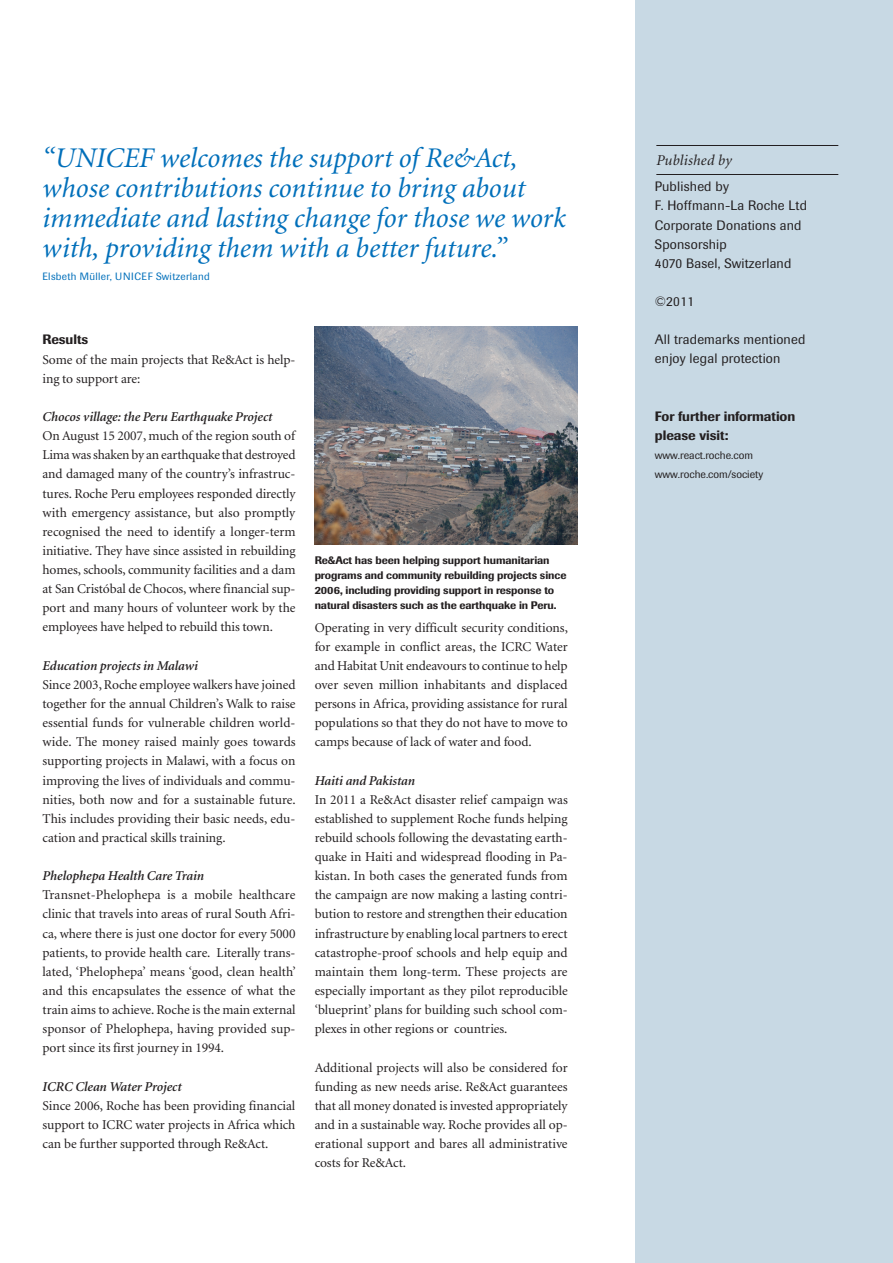
<style>
.page{position:relative;width:893px;height:1263px;background:#fff}
.page>*{position:absolute;margin:0;border:0;box-sizing:border-box;transform-origin:0 0}
.t1{font:italic 28.5px/30px "Minion";color:#006fba}
.t2{font:italic 15px "Minion";letter-spacing:.015em;color:#231f20}
.t3{font:13.5px/19.2px "Minion";letter-spacing:-.005em;color:#231f20;text-align:justify}
.t4{font:13.5px/19.2px "Imago";letter-spacing:.015em;color:#231f20}
.t5{font:italic 600 13.5px "Minion";letter-spacing:-.005em;color:#231f20}
.t6{font:500 13.5px/19.2px "Imago";color:#231f20}
.t7{font:500 10.8px/15px "Imago";letter-spacing:-.005em;color:#231f20}
.t8{font:10.8px/19.2px "Imago";color:#231f20}
.t9{font:10.5px "Imago";letter-spacing:.03em;color:#006fba}
</style>
<div class="page">
<div style="left:636px;top:0;width:257px;height:1263px;background:#c8d9e4"></div>
<hr style="left:656px;top:145px;width:182px;height:1px;background:#231f20">
<hr style="left:656px;top:174px;width:182px;height:1px;background:#231f20">
<img style="left:315px;top:326px;width:262px;height:218px">
<h1 class="t1" style="left:43px;top:144px;width:477px">“UNICEF welcomes the support of Re&amp;Act,</h1>
<p class="t2" style="left:656px;top:153px;width:77px">Published by</p>
<h1 class="t1" style="left:43px;top:174px;width:525px">whose contributions continue to bring about immediate and lasting change for those we work with, providing them with a better future.”</h1>
<p class="t9" style="left:43px;top:270px;width:169px">Elsbeth Müller, UNICEF Switzerland</p>
<p class="t4" style="left:655px;top:177px;width:154px">Published by<br>F. Hoffmann-La Roche Ltd<br>Corporate Donations and<br>Sponsorship<br>4070 Basel, Switzerland</p>
<p class="t4" style="left:655px;top:292px;width:41px">©2011</p>
<p class="t4" style="left:655px;top:330px;width:152px">All trademarks mentioned enjoy legal protection</p>
<p class="t6" style="left:43px;top:330px;width:47px">Results</p>
<p class="t3" style="left:43px;top:350px;width:255px">Some of the main projects that Re&amp;Act is help&shy;ing to support are:</p>
<p class="t5" style="left:43px;top:410px;width:231px">Chocos village: the Peru Earthquake Project</p>
<p class="t3" style="left:43px;top:427px;width:255px">On August 15 2007, much of the region south of Lima was shaken by an earthquake that destroyed and damaged many of the country’s infrastruc&shy;tures. Roche Peru employees responded directly with emergency assistance, but also promptly recognised the need to identify a longer-term initiative. They have since assisted in rebuilding homes, schools, community facilities and a dam at San Cristóbal de Chocos, where financial sup&shy;port and many hours of volunteer work by the employees have helped to rebuild this town.</p>
<p class="t5" style="left:43px;top:659px;width:157px">Education projects in Malawi</p>
<p class="t3" style="left:43px;top:675px;width:255px">Since 2003, Roche employee walkers have joined together for the annual Children’s Walk to raise essential funds for vulnerable children world&shy;wide. The money raised mainly goes towards supporting projects in Malawi, with a focus on improving the lives of individuals and commu&shy;nities, both now and for a sustainable future.<br>This includes providing their basic needs, edu&shy;cation and practical skills training.</p>
<p class="t5" style="left:43px;top:869px;width:163px">Phelophepa Health Care Train</p>
<p class="t3" style="left:43px;top:886px;width:255px">Transnet-Phelophepa is a mobile healthcare clinic that travels into areas of rural South Afri&shy;ca, where there is just one doctor for every 5000 patients, to provide health care. Literally trans&shy;lated, ‘Phelophepa’ means ‘good, clean health’ and this encapsulates the essence of what the train aims to achieve. Roche is the main external sponsor of Phelophepa, having provided sup&shy;port since its first journey in 1994.</p>
<p class="t5" style="left:43px;top:1079px;width:141px">ICRC Clean Water Project</p>
<p class="t3" style="left:43px;top:1096px;width:254px">Since 2006, Roche has been providing financial support to ICRC water projects in Africa which can be further supported through Re&amp;Act.</p>
<p class="t6" style="left:655px;top:406px;width:142px">For further information please visit:</p>
<p class="t8" style="left:655px;top:446px;width:110px">www.react.roche.com www.roche.com/society</p>
<p class="t7" style="left:315px;top:552px;width:253px">Re&amp;Act has been helping support humanitarian programs and community rebuilding projects since 2006, including providing support in response to natural disasters such as the earthquake in Peru.</p>
<p class="t3" style="left:315px;top:618px;width:255px">Operating in very difficult security conditions, for example in conflict areas, the ICRC Water and Habitat Unit endeavours to continue to help over seven million inhabitants and displaced persons in Africa, providing assistance for rural populations so that they do not have to move to camps because of lack of water and food.</p>
<p class="t5" style="left:315px;top:773px;width:102px">Haiti and Pakistan</p>
<p class="t3" style="left:315px;top:790px;width:255px">In 2011 a Re&amp;Act disaster relief campaign was established to supplement Roche funds helping rebuild schools following the devastating earth&shy;quake in Haiti and widespread flooding in Pa&shy;kistan. In both cases the generated funds from the campaign are now making a lasting contri&shy;bution to restore and strengthen their education infrastructure by enabling local partners to erect catastrophe-proof schools and help equip and maintain them long-term. These projects are especially important as they pilot reproducible ‘blueprint’ plans for building such school com&shy;plexes in other regions or countries.</p>
<p class="t3" style="left:315px;top:1058px;width:255px">Additional projects will also be considered for funding as new needs arise. Re&amp;Act guarantees that all money donated is invested appropriately and in a sustainable way. Roche provides all op&shy;erational support and bares all administrative costs for Re&amp;Act.</p>
</div>
